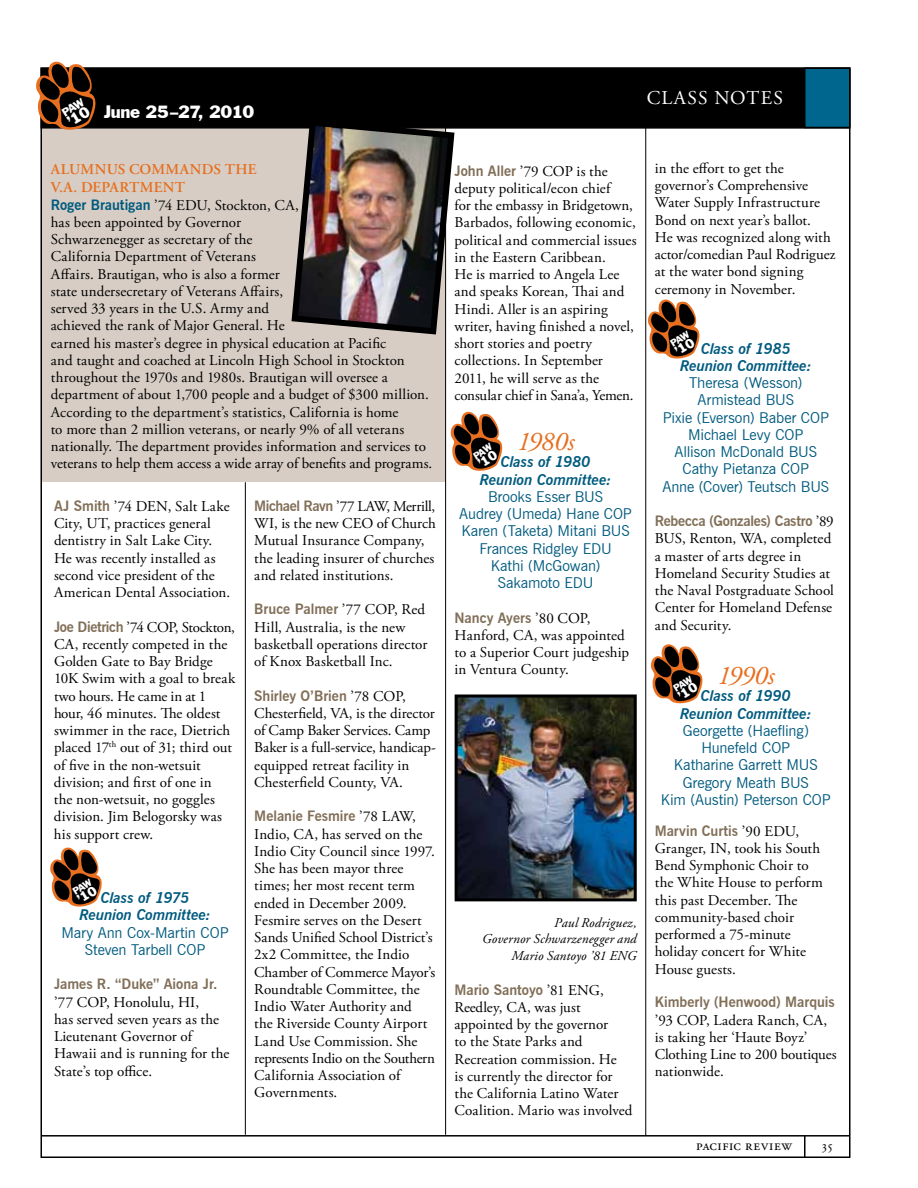
<style>
.page{position:relative;width:918px;height:1188px;background:#fff}
.page>*{position:absolute;margin:0;border:0;box-sizing:border-box;transform-origin:0 0}
.t1{font:italic 27px "Adobe Garamond Pro";letter-spacing:-.01em;color:#e76f1f}
.t2{font:19.5px "Adobe Garamond Pro";color:#fff}
.t3{font:16.5px "Franklin Gothic BT";letter-spacing:-.02em;color:#fff}
.t4{font:15px/17.2px "Adobe Garamond Pro";letter-spacing:.005em;color:#000}
.t5{font:15px/17.2px "News Gothic BT";letter-spacing:-.005em;color:#005b7f;text-align:center}
.t6{font:italic 700 15px/17.2px "News Gothic BT";letter-spacing:-.005em;color:#005b7f;text-align:center}
.t7{font:700 14.25px "News Gothic BT";letter-spacing:-.005em;color:#816f58}
.t8{font:italic 13.5px/16.5px "Adobe Garamond Pro";letter-spacing:.015em;color:#000;text-align:right}
.t9{font:13.5px "Adobe Garamond Pro";color:#000}
.s1{font-weight:600;color:#e76f1f}
.s2{font-family:"News Gothic BT";font-weight:700;font-size:14.25px;color:#005b7f}
.s3{font-family:"News Gothic BT";font-weight:700;font-size:14.25px;color:#816f58}
.s4{font-family:"Adobe Garamond Pro";font-weight:400;font-size:15px;color:#000}
</style>
<div class="page">
<hr style="left:804px;top:1136px;width:2px;height:21px;background:#000">
<div style="left:42px;top:129px;width:404px;height:353px;background:#d7cdc4"></div>
<hr style="left:645px;top:128px;width:1px;height:1008px;background:#000">
<hr style="left:445px;top:128px;width:1px;height:1007px;background:#000">
<hr style="left:245px;top:482px;width:1px;height:653px;background:#000">
<hr style="left:41px;top:1135px;width:809px;height:2px;background:#000">
<div style="left:40px;top:68px;width:810px;height:61px;background:#000;border:2px solid #000"></div>
<div style="left:804px;top:68px;width:46px;height:60px;background:#00668d;border:2px solid #000"></div>
<img style="left:459px;top:698px;width:174px;height:199px">
<div style="left:455px;top:694px;width:182px;height:207px;border:3px solid #000"></div>
<img style="left:288px;top:126px;width:170px;height:212px">
<svg style="left:651px;top:644px;width:52px;height:60px"></svg>
<svg style="left:648px;top:299px;width:52px;height:60px"></svg>
<svg style="left:50px;top:847px;width:52px;height:60px"></svg>
<svg style="left:36px;top:61px;width:63px;height:71px"></svg>
<svg style="left:450px;top:411px;width:53px;height:60px"></svg>
<p class="t3" style="left:104px;top:102px;width:152px">June 25–27, 2010</p>
<p class="t4" style="left:51px;top:162px;width:383px"><span class="s1">ALUMNUS COMMANDS THE<br>V.A. DEPARTMENT<br></span><span class="s2">Roger Brautigan</span> ’74 EDU, Stockton, CA,<br>has been appointed by Governor<br>Schwarzenegger as secretary of the<br>California Department of Veterans<br>Affairs. Brautigan, who is also a former<br>state undersecretary of Veterans Affairs,<br>served 33 years in the U.S. Army and<br>achieved the rank of Major General. He<br>earned his master’s degree in physical education at Pacific<br>and taught and coached at Lincoln High School in Stockton throughout the 1970s and 1980s. Brautigan will oversee a department of about 1,700 people and a budget of $300 million.<br>According to the department’s statistics, California is home<br>to more than 2 million veterans, or nearly 9% of all veterans nationally. The department provides information and services to veterans to help them access a wide array of benefits and programs.</p>
<p class="t4" style="left:54px;top:498px;width:178px"><span class="s3">AJ Smith</span> ’74 DEN, Salt Lake<br>City, UT, practices general dentistry in Salt Lake City.<br>He was recently installed as second vice president of the<br>American Dental Association.</p>
<p class="t4" style="left:54px;top:619px;width:183px"><span class="s3">Joe Dietrich</span> ’74 COP, Stockton,<br>CA, recently competed in the<br>Golden Gate to Bay Bridge<br>10K Swim with a goal to break two hours. He came in at 1 hour, 46 minutes. The oldest swimmer in the race, Dietrich placed 17<sup>th</sup> out of 31; third out of five in the non-wetsuit division; and first of one in<br>the non-wetsuit, no goggles division. Jim Belogorsky was his support crew.</p>
<p class="t6" style="left:79px;top:889px;width:133px">Class of 1975<br>Reunion Committee:</p>
<p class="t5" style="left:61px;top:924px;width:169px">Mary Ann Cox-Martin COP<br>Steven Tarbell COP</p>
<p class="t7" style="left:54px;top:976px;width:165px">James R. “Duke” Aiona Jr.</p>
<p class="t4" style="left:54px;top:994px;width:177px">’77 COP, Honolulu, HI,<br>has served seven years as the<br>Lieutenant Governor of<br>Hawaii and is running for the<br>State’s top office.</p>
<p class="t4" style="left:254px;top:498px;width:183px"><span class="s3">Michael Ravn</span> ’77 LAW, Merrill,<br>WI, is the new CEO of Church<br>Mutual Insurance Company, the leading insurer of churches and related institutions.</p>
<p class="t7" style="left:254px;top:601px;width:172px">Bruce Palmer <span class="s4">’77 COP, Red</span></p>
<p class="t4" style="left:254px;top:619px;width:175px">Hill, Australia, is the new basketball operations director of Knox Basketball Inc.</p>
<p class="t7" style="left:254px;top:687px;width:153px">Shirley O’Brien <span class="s4">’78 COP,</span></p>
<p class="t4" style="left:254px;top:705px;width:183px">Chesterfield, VA, is the director of Camp Baker Services. Camp<br>Baker is a full-service, handicap&shy;equipped retreat facility in<br>Chesterfield County, VA.</p>
<p class="t7" style="left:254px;top:808px;width:163px">Melanie Fesmire <span class="s4">’78 LAW,</span></p>
<p class="t4" style="left:254px;top:826px;width:183px">Indio, CA, has served on the<br>Indio City Council since 1997.<br>She has been mayor three times; her most recent term ended in December 2009.<br>Fesmire serves on the Desert<br>Sands Unified School District’s<br>2x2 Committee, the Indio<br>Chamber of Commerce Mayor’s<br>Roundtable Committee, the<br>Indio Water Authority and<br>the Riverside County Airport<br>Land Use Commission. She represents Indio on the Southern<br>California Association of<br>Governments.</p>
<h2 class="t2" style="left:647px;top:86px;width:27px">Class</h2>
<h2 class="t2" style="left:714px;top:86px;width:30px">Notes</h2>
<p class="t4" style="left:454px;top:163px;width:184px"><span class="s3">John Aller</span> ’79 COP is the deputy political/econ chief<br>for the embassy in Bridgetown,<br>Barbados, following economic, political and commercial issues in the Eastern Caribbean.<br>He is married to Angela Lee and speaks Korean, Thai and<br>Hindi. Aller is an aspiring writer, having finished a novel, short stories and poetry collections. In September<br>2011, he will serve as the consular chief in Sana’a, Yemen.</p>
<h1 class="t1" style="left:517px;top:425px;width:59px">1980s</h1>
<p class="t6" style="left:480px;top:453px;width:133px">Class of 1980<br>Reunion Committee:</p>
<p class="t5" style="left:459px;top:488px;width:174px">Brooks Esser BUS<br>Audrey (Umeda) Hane COP<br>Karen (Taketa) Mitani BUS<br>Frances Ridgley EDU<br>Kathi (McGowan)<br>Sakamoto EDU</p>
<p class="t7" style="left:454px;top:609px;width:138px">Nancy Ayers <span class="s4">’80 COP,</span></p>
<p class="t4" style="left:455px;top:627px;width:176px">Hanford, CA, was appointed to a Superior Court judgeship in Ventura County.</p>
<p class="t8" style="left:482px;top:915px;width:156px">Paul Rodriguez,<br>Governor Schwarzenegger and<br>Mario Santoyo ’81 ENG</p>
<p class="t7" style="left:454px;top:981px;width:151px">Mario Santoyo <span class="s4">’81 ENG,</span></p>
<p class="t4" style="left:455px;top:999px;width:180px">Reedley, CA, was just appointed by the governor<br>to the State Parks and<br>Recreation commission. He<br>is currently the director for the California Latino Water<br>Coalition. Mario was involved</p>
<p class="t4" style="left:655px;top:160px;width:182px">in the effort to get the governor’s Comprehensive<br>Water Supply Infrastructure<br>Bond on next year’s ballot.<br>He was recognized along with actor/comedian Paul Rodriguez at the water bond signing ceremony in November.</p>
<p class="t6" style="left:680px;top:340px;width:133px">Class of 1985<br>Reunion Committee:</p>
<p class="t5" style="left:662px;top:374px;width:168px">Theresa (Wesson)<br>Armistead BUS<br>Pixie (Everson) Baber COP<br>Michael Levy COP<br>Allison McDonald BUS<br>Cathy Pietanza COP<br>Anne (Cover) Teutsch BUS</p>
<p class="t7" style="left:655px;top:512px;width:180px">Rebecca (Gonzales) Castro <span class="s4">’89</span></p>
<p class="t4" style="left:655px;top:531px;width:181px">BUS, Renton, WA, completed a master of arts degree in<br>Homeland Security Studies at the Naval Postgraduate School<br>Center for Homeland Defense and Security.</p>
<h1 class="t1" style="left:717px;top:659px;width:59px">1990s</h1>
<p class="t6" style="left:680px;top:687px;width:133px">Class of 1990<br>Reunion Committee:</p>
<p class="t5" style="left:661px;top:722px;width:172px">Georgette (Haefling)<br>Hunefeld COP<br>Katharine Garrett MUS<br>Gregory Meath BUS<br>Kim (Austin) Peterson COP</p>
<p class="t7" style="left:655px;top:822px;width:146px">Marvin Curtis <span class="s4">’90 EDU,</span></p>
<p class="t4" style="left:655px;top:840px;width:170px">Granger, IN, took his South<br>Bend Symphonic Choir to the White House to perform this past December. The community-based choir performed a 75-minute holiday concert for White<br>House guests.</p>
<p class="t7" style="left:655px;top:994px;width:182px">Kimberly (Henwood) Marquis</p>
<p class="t4" style="left:655px;top:1012px;width:183px">’93 COP, Ladera Ranch, CA, is taking her ‘Haute Boyz’<br>Clothing Line to 200 boutiques nationwide.</p>
<p class="t4" style="left:696px;top:1137px;width:97px">pacific review</p>
<p class="t9" style="left:821px;top:1137px;width:14px">35</p>
</div>
